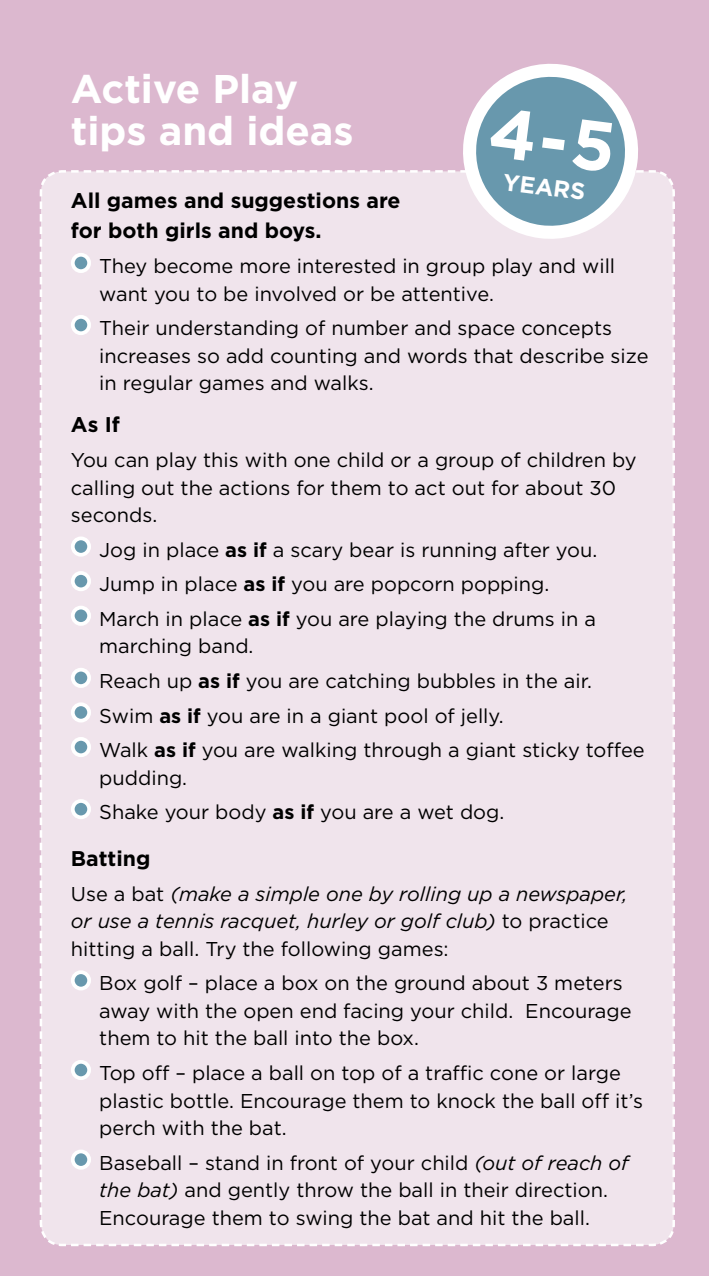
<style>
.page{position:relative;width:709px;height:1276px;background:#dcb8cf}
.page>*{position:absolute;margin:0;border:0;box-sizing:border-box;transform-origin:0 0}
.t1{font:700 40px/42.5px "Gotham";color:#fff}
.t2{font:700 23.25px "Gotham";color:#fff}
.t3{font:700 21.25px/30px "Gotham";color:#000}
.t4{font:20px/27.5px "Gotham";color:#000}
.t5{font:italic 20px/27.5px "Gotham";color:#000}
.s1{font-weight:700}
.s2{font-style:normal}
.s3{font-style:italic}
</style>
<div class="page">
<div style="left:39px;top:170px;width:636px;height:1077px;background:#f0e4ec"></div>
<div style="left:73px;top:538px;width:16px;height:17px;background:#6898ad;border-radius:50%"></div>
<div style="left:71px;top:536px;width:20px;height:20px;border:4px solid #fff;border-radius:50%"></div>
<div style="left:73px;top:573px;width:16px;height:16px;background:#6898ad;border-radius:50%"></div>
<div style="left:71px;top:571px;width:20px;height:20px;border:4px solid #fff;border-radius:50%"></div>
<div style="left:73px;top:607px;width:16px;height:17px;background:#6898ad;border-radius:50%"></div>
<div style="left:71px;top:606px;width:20px;height:20px;border:4px solid #fff;border-radius:50%"></div>
<div style="left:73px;top:669px;width:16px;height:17px;background:#6898ad;border-radius:50%"></div>
<div style="left:71px;top:668px;width:20px;height:20px;border:4px solid #fff;border-radius:50%"></div>
<div style="left:73px;top:704px;width:16px;height:16px;background:#6898ad;border-radius:50%"></div>
<div style="left:71px;top:702px;width:20px;height:20px;border:4px solid #fff;border-radius:50%"></div>
<div style="left:73px;top:739px;width:16px;height:16px;background:#6898ad;border-radius:50%"></div>
<div style="left:71px;top:737px;width:20px;height:20px;border:4px solid #fff;border-radius:50%"></div>
<div style="left:73px;top:801px;width:16px;height:16px;background:#6898ad;border-radius:50%"></div>
<div style="left:71px;top:799px;width:20px;height:20px;border:4px solid #fff;border-radius:50%"></div>
<div style="left:73px;top:972px;width:16px;height:16px;background:#6898ad;border-radius:50%"></div>
<div style="left:71px;top:970px;width:20px;height:20px;border:4px solid #fff;border-radius:50%"></div>
<div style="left:73px;top:1061px;width:16px;height:17px;background:#6898ad;border-radius:50%"></div>
<div style="left:71px;top:1060px;width:20px;height:20px;border:4px solid #fff;border-radius:50%"></div>
<div style="left:73px;top:1151px;width:16px;height:16px;background:#6898ad;border-radius:50%"></div>
<div style="left:71px;top:1149px;width:20px;height:20px;border:4px solid #fff;border-radius:50%"></div>
<div style="left:73px;top:255px;width:16px;height:16px;background:#6898ad;border-radius:50%"></div>
<div style="left:71px;top:253px;width:20px;height:20px;border:4px solid #fff;border-radius:50%"></div>
<div style="left:73px;top:317px;width:16px;height:16px;background:#6898ad;border-radius:50%"></div>
<div style="left:71px;top:315px;width:20px;height:20px;border:4px solid #fff;border-radius:50%"></div>
<svg style="left:450px;top:63px;width:201px;height:183px"></svg>
<svg style="left:68px;top:65px;width:575px;height:172px"></svg>
<p class="t1" style="left:71px;top:67px;width:284px">Active Play tips and ideas</p>
<p class="t2" style="left:505px;top:166px;width:84px;rotate:7deg">YEARS</p>
<p class="t3" style="left:71px;top:186px;width:331px">All games and suggestions are for both girls and boys.</p>
<p class="t4" style="left:99px;top:252px;width:517px">They become more interested in group play and will want you to be involved or be attentive.</p>
<p class="t4" style="left:99px;top:314px;width:551px">Their understanding of number and space concepts increases so add counting and words that describe size in regular games and walks.</p>
<p class="t3" style="left:71px;top:410px;width:51px">As If</p>
<p class="t4" style="left:71px;top:446px;width:567px">You can play this with one child or a group of children by calling out the actions for them to act out for about 30 seconds.</p>
<p class="t4" style="left:99px;top:535px;width:499px">Jog in place <span class="s1">as if</span> a scary bear is running after you.</p>
<p class="t4" style="left:99px;top:570px;width:451px">Jump in place <span class="s1">as if</span> you are popcorn popping.</p>
<p class="t4" style="left:99px;top:604px;width:498px">March in place <span class="s1">as if</span> you are playing the drums in a marching band.</p>
<p class="t4" style="left:99px;top:666px;width:494px">Reach up <span class="s1">as if</span> you are catching bubbles in the air.</p>
<p class="t4" style="left:99px;top:701px;width:406px">Swim <span class="s1">as if</span> you are in a giant pool of jelly.</p>
<p class="t4" style="left:99px;top:736px;width:547px">Walk <span class="s1">as if</span> you are walking through a giant sticky toffee pudding.</p>
<p class="t4" style="left:99px;top:798px;width:406px">Shake your body <span class="s1">as if</span> you are a wet dog.</p>
<p class="t3" style="left:71px;top:843px;width:81px">Batting</p>
<p class="t5" style="left:71px;top:879px;width:558px"><span class="s2">Use a bat</span> (make a simple one by rolling up a newspaper, or use a tennis racquet, hurley or golf club) <span class="s2">to practice hitting a ball. Try the following games:</span></p>
<p class="t4" style="left:99px;top:969px;width:534px">Box golf – place a box on the ground about 3 meters away with the open end facing your child. Encourage them to hit the ball into the box.</p>
<p class="t4" style="left:99px;top:1058px;width:545px">Top off – place a ball on top of a traffic cone or large plastic bottle. Encourage them to knock the ball off it’s perch with the bat.</p>
<p class="t4" style="left:99px;top:1148px;width:531px">Baseball – stand in front of your child <span class="s3">(out of reach of the bat)</span> and gently throw the ball in their direction.<br>Encourage them to swing the bat and hit the ball.</p>
</div>
